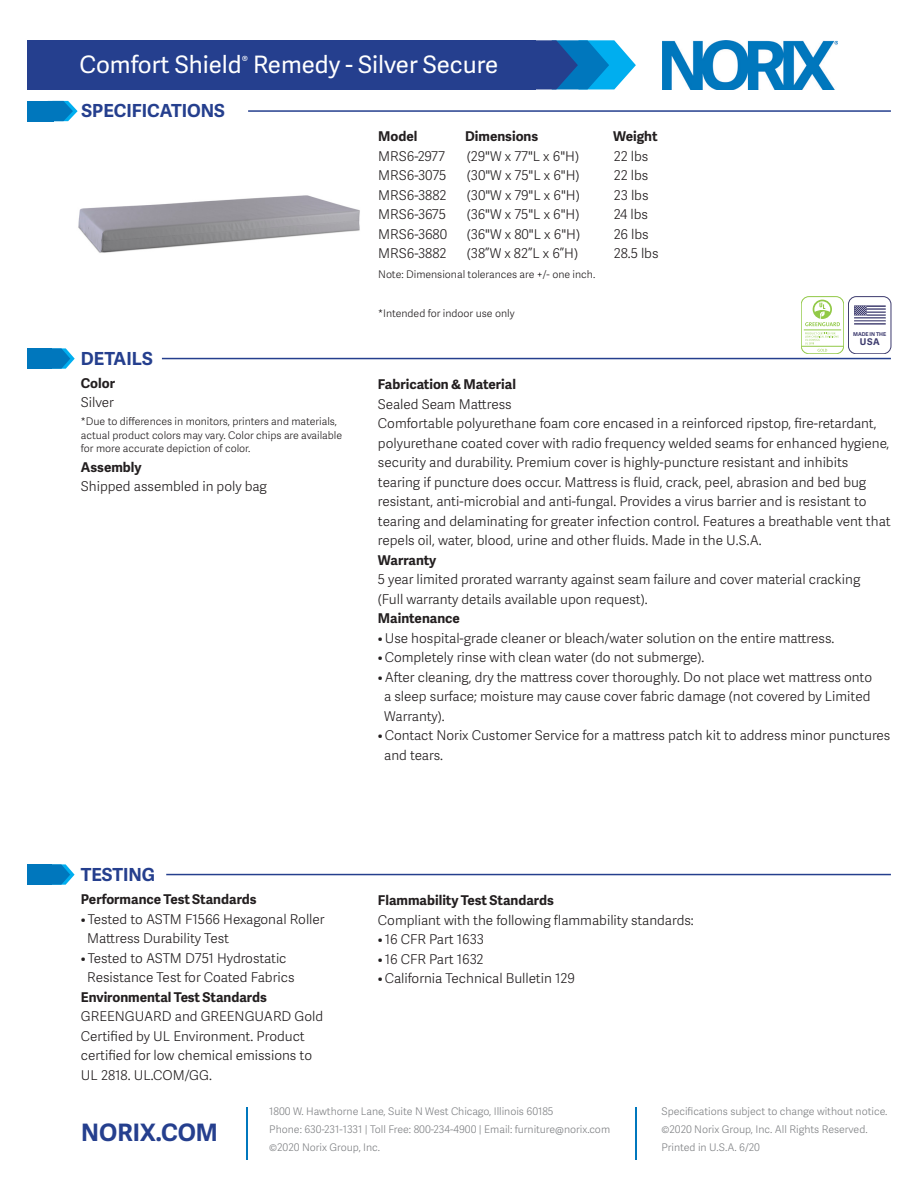
<style>
.page{position:relative;width:918px;height:1188px;background:#fff}
.page>*{position:absolute;margin:0;border:0;box-sizing:border-box;transform-origin:0 0}
.t1{font:24px "Adelle Sans";color:#fff}
.t2{font:700 24px "Adelle Sans";color:#253f8e}
.t3{font:700 18px "Adelle Sans";color:#253f8e}
.t4{font:300 13.5px/19.5px "Adelle Sans";color:#231f20}
.t5{font:700 13.5px "Adelle Sans";color:#231f20}
.t6{font:300 10.5px/18px "Adelle Sans";color:#808285}
.t7{font:300 10.5px/13.5px "Adelle Sans";color:#231f20}
.t8{font:700 9.3px "Adelle Sans";color:#3d3b6e}
.t9{font:700 5.25px "Adelle Sans";color:#3d3b6e}
</style>
<div class="page">
<img style="left:663px;top:40px;width:174px;height:50px">
<svg style="left:535px;top:40px;width:101px;height:49px"></svg>
<div style="left:27px;top:40px;width:508px;height:49px;background:#253f8e"></div>
<hr style="left:246px;top:1108px;width:2px;height:52px;background:#0077bd">
<hr style="left:636px;top:1108px;width:1px;height:52px;background:#0077bd">
<svg style="left:52px;top:348px;width:23px;height:21px"></svg>
<div style="left:27px;top:348px;width:25px;height:21px;background:#0077bd"></div>
<hr style="left:162px;top:358px;width:729px;height:1px;background:#253f8e">
<svg style="left:52px;top:864px;width:23px;height:21px"></svg>
<div style="left:27px;top:864px;width:25px;height:21px;background:#0077bd"></div>
<hr style="left:166px;top:874px;width:725px;height:1px;background:#253f8e">
<svg style="left:53px;top:101px;width:25px;height:20px"></svg>
<div style="left:27px;top:101px;width:26px;height:20px;background:#0077bd"></div>
<hr style="left:248px;top:110px;width:643px;height:2px;background:#253f8e">
<img style="left:78px;top:195px;width:282px;height:58px">
<div style="left:848px;top:296px;width:43px;height:58px;border:1px solid #3d3b6e;border-radius:8px"></div>
<svg style="left:854px;top:305px;width:32px;height:20px"></svg>
<svg style="left:801px;top:297px;width:43px;height:57px"></svg>
<div style="left:801px;top:296px;width:43px;height:58px;border:1px solid #92c947;border-radius:8px"></div>
<hr style="left:801px;top:346px;width:43px;height:1px;background:#92c947">
<hr style="left:804px;top:330px;width:37px;height:1px;background:#92c947">
<svg style="left:805px;top:300px;width:35px;height:26px"></svg>
<svg style="left:805px;top:333px;width:34px;height:19px"></svg>
<p class="t1" style="left:79px;top:48px;width:420px">Comfort Shield<sup>®</sup> Remedy - Silver Secure</p>
<p class="t3" style="left:82px;top:98px;width:145px">SPECIFICATIONS</p>
<p class="t3" style="left:81px;top:346px;width:73px">DETAILS</p>
<p class="t5" style="left:81px;top:373px;width:36px">Color</p>
<p class="t4" style="left:81px;top:392px;width:35px">Silver</p>
<p class="t7" style="left:81px;top:415px;width:263px">*Due to differences in monitors, printers and materials, actual product colors may vary. Color chips are available for more accurate depiction of color.</p>
<p class="t5" style="left:81px;top:457px;width:62px">Assembly</p>
<p class="t4" style="left:81px;top:476px;width:188px">Shipped assembled in poly bag</p>
<p class="t5" style="left:378px;top:127px;width:41px">Model</p>
<p class="t5" style="left:465px;top:127px;width:75px">Dimensions</p>
<p class="t5" style="left:613px;top:127px;width:46px">Weight</p>
<p class="t4" style="left:378px;top:146px;width:68px">MRS6-2977</p>
<p class="t4" style="left:467px;top:146px;width:114px">(29"W x 77"L x 6"H)</p>
<p class="t4" style="left:614px;top:146px;width:36px">22 lbs</p>
<p class="t4" style="left:378px;top:165px;width:70px">MRS6-3075</p>
<p class="t4" style="left:467px;top:165px;width:114px">(30"W x 75"L x 6"H)</p>
<p class="t4" style="left:614px;top:165px;width:36px">22 lbs</p>
<p class="t4" style="left:378px;top:185px;width:70px">MRS6-3882</p>
<p class="t4" style="left:467px;top:185px;width:115px">(30"W x 79"L x 6"H)</p>
<p class="t4" style="left:614px;top:185px;width:36px">23 lbs</p>
<p class="t4" style="left:378px;top:204px;width:69px">MRS6-3675</p>
<p class="t4" style="left:467px;top:204px;width:114px">(36"W x 75"L x 6"H)</p>
<p class="t4" style="left:614px;top:204px;width:36px">24 lbs</p>
<p class="t4" style="left:378px;top:224px;width:70px">MRS6-3680</p>
<p class="t4" style="left:467px;top:224px;width:115px">(36"W x 80"L x 6"H)</p>
<p class="t4" style="left:614px;top:224px;width:37px">26 lbs</p>
<p class="t4" style="left:378px;top:243px;width:70px">MRS6-3882</p>
<p class="t4" style="left:467px;top:243px;width:113px">(38”W x 82”L x 6”H)</p>
<p class="t4" style="left:614px;top:243px;width:46px">28.5 lbs</p>
<p class="t7" style="left:378px;top:267px;width:219px">Note: Dimensional tolerances are +/- one inch.</p>
<p class="t7" style="left:378px;top:306px;width:138px">*Intended for indoor use only</p>
<p class="t9" style="left:853px;top:330px;width:35px">MADE IN THE</p>
<p class="t8" style="left:860px;top:335px;width:21px">USA</p>
<p class="t5" style="left:378px;top:375px;width:140px">Fabrication &amp; Material</p>
<p class="t4" style="left:378px;top:394px;width:135px">Sealed Seam Mattress</p>
<p class="t4" style="left:378px;top:413px;width:514px">Comfortable polyurethane foam core encased in a reinforced ripstop, fire-retardant, polyurethane coated cover with radio frequency welded seams for enhanced hygiene, security and durability. Premium cover is highly-puncture resistant and inhibits tearing if puncture does occur. Mattress is fluid, crack, peel, abrasion and bed bug resistant, anti-microbial and anti-fungal. Provides a virus barrier and is resistant to tearing and delaminating for greater infection control. Features a breathable vent that repels oil, water, blood, urine and other fluids. Made in the U.S.A.</p>
<p class="t5" style="left:378px;top:550px;width:60px">Warranty</p>
<p class="t4" style="left:378px;top:569px;width:484px">5 year limited prorated warranty against seam failure and cover material cracking (Full warranty details available upon request).</p>
<p class="t5" style="left:378px;top:609px;width:84px">Maintenance</p>
<p class="t4" style="left:378px;top:628px;width:458px">•Use hospital-grade cleaner or bleach/water solution on the entire mattress.</p>
<p class="t4" style="left:378px;top:647px;width:328px">•Completely rinse with clean water (do not submerge).</p>
<p class="t4" style="left:384px;top:667px;width:490px;text-indent:-6px">•After cleaning, dry the mattress cover thoroughly. Do not place wet mattress onto a sleep surface; moisture may cause cover fabric damage (not covered by Limited<br>Warranty).</p>
<p class="t4" style="left:384px;top:725px;width:508px;text-indent:-6px">•Contact Norix Customer Service for a mattress patch kit to address minor punctures and tears.</p>
<p class="t3" style="left:81px;top:862px;width:76px">TESTING</p>
<p class="t5" style="left:81px;top:890px;width:177px">Performance Test Standards</p>
<p class="t4" style="left:87px;top:909px;width:239px;text-indent:-6px">• Tested to ASTM F1566 Hexagonal Roller<br>Mattress Durability Test</p>
<p class="t4" style="left:81px;top:948px;width:215px;text-align:center">• Tested to ASTM D751 Hydrostatic<br>Resistance Test for Coated Fabrics</p>
<p class="t5" style="left:81px;top:987px;width:187px">Environmental Test Standards</p>
<p class="t4" style="left:81px;top:1007px;width:244px">GREENGUARD and GREENGUARD Gold<br>Certified by UL Environment. Product certified for low chemical emissions to</p>
<p class="t4" style="left:81px;top:1065px;width:133px">UL 2818. UL.COM/GG.</p>
<p class="t5" style="left:378px;top:891px;width:177px">Flammability Test Standards</p>
<p class="t4" style="left:378px;top:910px;width:317px">Compliant with the following flammability standards:</p>
<p class="t4" style="left:378px;top:929px;width:108px">• 16 CFR Part 1633</p>
<p class="t4" style="left:378px;top:949px;width:107px">• 16 CFR Part 1632</p>
<p class="t4" style="left:378px;top:968px;width:199px">•California Technical Bulletin 129</p>
<p class="t2" style="left:81px;top:1115px;width:138px">NORIX.COM</p>
<p class="t6" style="left:269px;top:1102px;width:286px">1800 W. Hawthorne Lane, Suite N West Chicago, Illinois 60185</p>
<p class="t6" style="left:269px;top:1120px;width:342px">Phone: 630-231-1331 | Toll Free: 800-234-4900 | Email: furniture@norix.com ©2020 Norix Group, Inc.</p>
<p class="t6" style="left:662px;top:1102px;width:227px">Specifications subject to change without notice. ©2020 Norix Group, Inc. All Rights Reserved.<br>Printed in U.S.A. 6/20</p>
</div>
